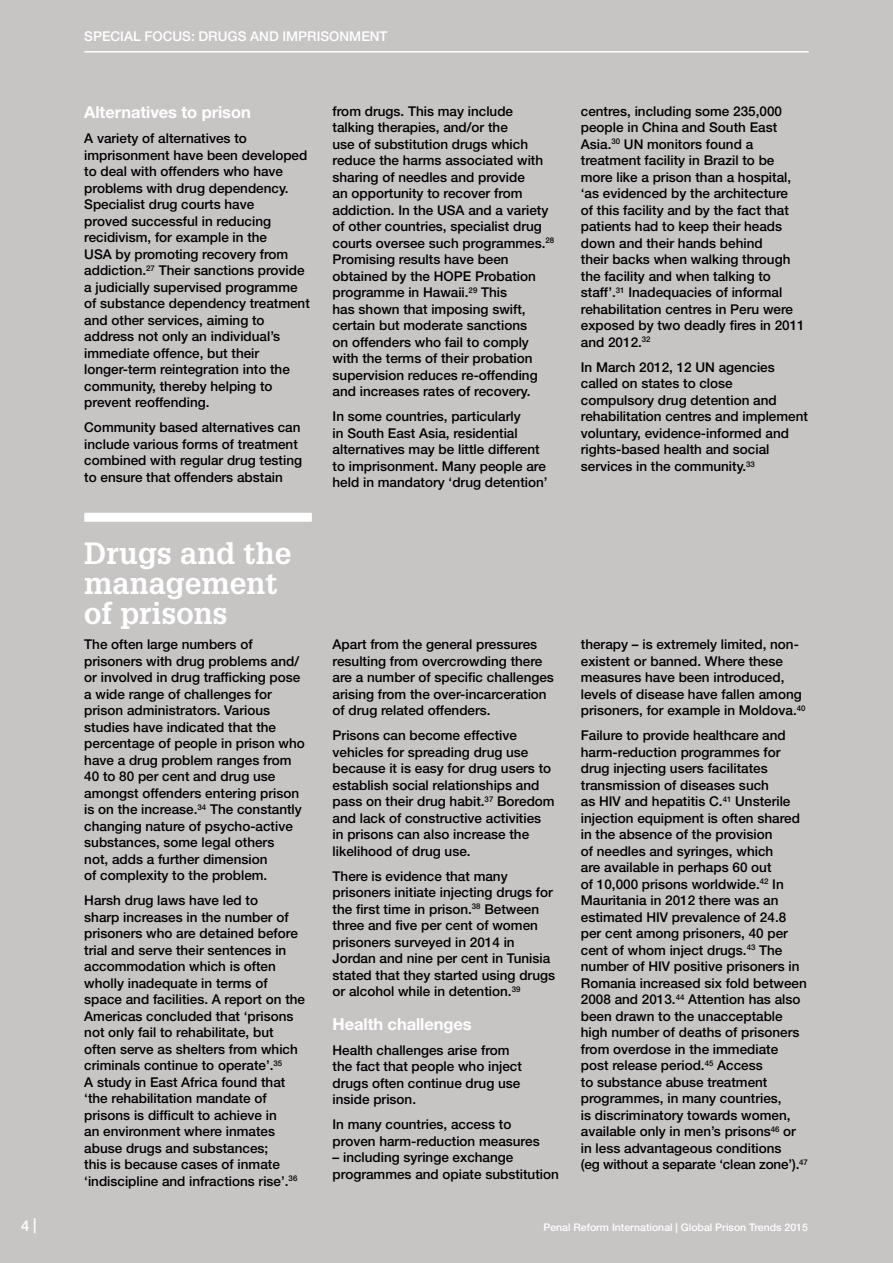
<style>
.page{position:relative;width:893px;height:1263px;background:#c7c4c4}
.page>*{position:absolute;margin:0;border:0;box-sizing:border-box;transform-origin:0 0}
.t1{font:700 30px/30px "Glypha";color:#fff}
.t2{font:700 16.5px "Helvetica Neue LT Std";letter-spacing:-.005em;color:#fff}
.t3{font:500 15px "Helvetica Neue LT Std";color:#fff}
.t4{font:500 13.5px/16.5px "Helvetica Neue LT Std";color:#000}
.t5{font:500 13.5px "Helvetica Neue LT Std";color:#fff}
.t6{font:500 10.5px "Helvetica Neue LT Std";color:#fff}
</style>
<div class="page">
<hr style="left:84px;top:51px;width:725px;height:2px;background:#fff">
<div style="left:84px;top:513px;width:228px;height:9px;background:#fff"></div>
<p class="t5" style="left:84px;top:29px;width:305px">SPECIAL FOCUS: DRUGS AND IMPRISONMENT</p>
<p class="t2" style="left:84px;top:102px;width:168px">Alternatives to prison</p>
<p class="t4" style="left:84px;top:130px;width:227px">A variety of alternatives to imprisonment have been developed to deal with offenders who have problems with drug dependency.<br>Specialist drug courts have<br>proved successful in reducing recidivism, for example in the<br>USA by promoting recovery from addiction.<sup>27</sup> Their sanctions provide a judicially supervised programme of substance dependency treatment and other services, aiming to address not only an individual’s immediate offence, but their longer-term reintegration into the community, thereby helping to prevent reoffending.</p>
<p class="t4" style="left:84px;top:419px;width:219px">Community based alternatives can include various forms of treatment combined with regular drug testing to ensure that offenders abstain</p>
<h1 class="t1" style="left:84px;top:538px;width:209px">Drugs and the management of prisons</h1>
<p class="t4" style="left:84px;top:636px;width:222px">The often large numbers of prisoners with drug problems and/ or involved in drug trafficking pose a wide range of challenges for prison administrators. Various studies have indicated that the percentage of people in prison who have a drug problem ranges from<br>40 to 80 per cent and drug use amongst offenders entering prison is on the increase.<sup>34</sup> The constantly changing nature of psycho-active substances, some legal others<br>not, adds a further dimension<br>of complexity to the problem.</p>
<p class="t4" style="left:84px;top:892px;width:222px">Harsh drug laws have led to<br>sharp increases in the number of prisoners who are detained before trial and serve their sentences in accommodation which is often wholly inadequate in terms of space and facilities. A report on the<br>Americas concluded that ‘prisons not only fail to rehabilitate, but often serve as shelters from which criminals continue to operate’.<sup>35<br></sup>A study in East Africa found that ‘the rehabilitation mandate of prisons is difficult to achieve in<br>an environment where inmates abuse drugs and substances;<br>this is because cases of inmate ‘indiscipline and infractions rise’.<sup>36</sup></p>
<p class="t4" style="left:333px;top:103px;width:223px">from drugs. This may include talking therapies, and/or the<br>use of substitution drugs which reduce the harms associated with sharing of needles and provide<br>an opportunity to recover from addiction. In the USA and a variety of other countries, specialist drug courts oversee such programmes.<sup>28<br></sup>Promising results have been obtained by the HOPE Probation programme in Hawaii.<sup>29</sup> This<br>has shown that imposing swift, certain but moderate sanctions<br>on offenders who fail to comply with the terms of their probation supervision reduces re-offending and increases rates of recovery.</p>
<p class="t4" style="left:333px;top:408px;width:217px">In some countries, particularly<br>in South East Asia, residential alternatives may be little different to imprisonment. Many people are held in mandatory ‘drug detention’</p>
<p class="t4" style="left:581px;top:103px;width:225px">centres, including some 235,000 people in China and South East<br>Asia.<sup>30</sup> UN monitors found a treatment facility in Brazil to be more like a prison than a hospital, ‘as evidenced by the architecture<br>of this facility and by the fact that patients had to keep their heads down and their hands behind<br>their backs when walking through the facility and when talking to staff’.<sup>31</sup> Inadequacies of informal rehabilitation centres in Peru were exposed by two deadly fires in 2011 and 2012.<sup>32</sup></p>
<p class="t4" style="left:581px;top:359px;width:229px">In March 2012, 12 UN agencies called on states to close compulsory drug detention and rehabilitation centres and implement voluntary, evidence-informed and rights-based health and social services in the community.<sup>33</sup></p>
<p class="t4" style="left:333px;top:636px;width:223px">Apart from the general pressures resulting from overcrowding there are a number of specific challenges arising from the over-incarceration of drug related offenders.</p>
<p class="t4" style="left:333px;top:727px;width:224px">Prisons can become effective vehicles for spreading drug use because it is easy for drug users to establish social relationships and pass on their drug habit.<sup>37</sup> Boredom and lack of constructive activities in prisons can also increase the likelihood of drug use.</p>
<p class="t4" style="left:333px;top:868px;width:224px">There is evidence that many prisoners initiate injecting drugs for the first time in prison.<sup>38</sup> Between three and five per cent of women prisoners surveyed in 2014 in Jordan and nine per cent in Tunisia stated that they started using drugs or alcohol while in detention.<sup>39</sup></p>
<p class="t2" style="left:333px;top:1014px;width:141px">Health challenges</p>
<p class="t4" style="left:333px;top:1042px;width:191px">Health challenges arise from the fact that people who inject drugs often continue drug use inside prison.</p>
<p class="t4" style="left:333px;top:1116px;width:209px">In many countries, access to proven harm-reduction measures</p>
<p class="t4" style="left:333px;top:1149px;width:228px">– including syringe exchange programmes and opiate substitution</p>
<p class="t4" style="left:581px;top:636px;width:226px">therapy – is extremely limited, non&shy;existent or banned. Where these measures have been introduced, levels of disease have fallen among prisoners, for example in Moldova.<sup>40</sup></p>
<p class="t4" style="left:581px;top:727px;width:229px">Failure to provide healthcare and harm-reduction programmes for drug injecting users facilitates transmission of diseases such<br>as HIV and hepatitis C.<sup>41</sup> Unsterile injection equipment is often shared in the absence of the provision<br>of needles and syringes, which<br>are available in perhaps 60 out<br>of 10,000 prisons worldwide.<sup>42</sup> In Mauritania in 2012 there was an estimated HIV prevalence of 24.8 per cent among prisoners, 40 per cent of whom inject drugs.<sup>43</sup> The number of HIV positive prisoners in Romania increased six fold between 2008 and 2013.<sup>44</sup> Attention has also been drawn to the unacceptable high number of deaths of prisoners from overdose in the immediate post release period.<sup>45</sup> Access<br>to substance abuse treatment programmes, in many countries,<br>is discriminatory towards women, available only in men’s prisons<sup>46</sup> or in less advantageous conditions<br>(eg without a separate ‘clean zone’).<sup>47</sup></p>
<p class="t3" style="left:21px;top:1216px;width:17px">4 |</p>
<p class="t6" style="left:543px;top:1221px;width:266px">Penal Reform International | Global Prison Trends 2015</p>
</div>
